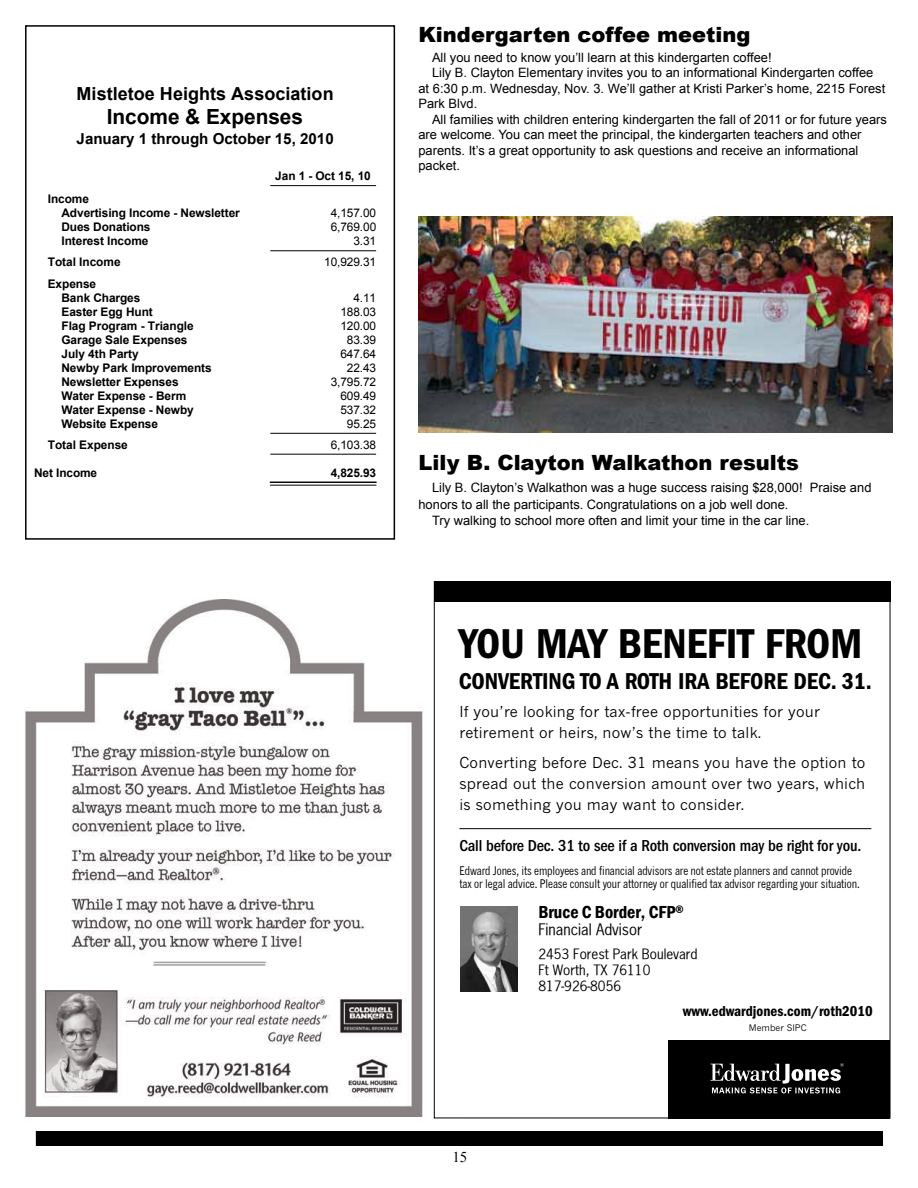
<style>
.page{position:relative;width:918px;height:1188px;background:#fff}
.page>*{position:absolute;margin:0;border:0;box-sizing:border-box;transform-origin:0 0}
.t1{font:43.2px "ITC Franklin Gothic Std Dm Cd";letter-spacing:-.005em;color:#000}
.t2{font:23.85px "ITC Franklin Gothic Std Dm Cd";letter-spacing:-.005em;color:#000}
.t3{font:900 21px "Arial";color:#000}
.t4{font:700 20.85px "Arial";letter-spacing:-.005em;color:#000}
.t5{font:700 18px "Arial";color:#000}
.t6{font:600 condensed 17.85px "Franklin Gothic";color:#000}
.t7{font:500 condensed 16.35px "ITC Franklin Gothic Std";letter-spacing:-.01em;color:#000}
.t8{font:700 15.15px "Arial";color:#000}
.t9{font:15px "Times New Roman";color:#000}
.t10{font:14.85px/20.9px "News Gothic MT Pro";letter-spacing:.015em;color:#000}
.t11{font:14.85px "ITC Franklin Gothic Std Dm Cd";color:#000}
.t12{font:14.85px "News Gothic";color:#000}
.t13{font:13.5px/16.4px "News Gothic";color:#000}
.t14{font:12.9px "Arial";color:#000}
.t15{font:condensed 12px/13.5px "News Gothic MT Pro";letter-spacing:-.005em;color:#000}
.t16{font:700 11.85px/14.1px "Arial";letter-spacing:-.005em;color:#000}
.t17{font:11.85px "Arial";letter-spacing:-.01em;color:#000}
.t18{font:9px "News Gothic MT Pro";color:#000}
</style>
<div class="page">
<div style="left:36px;top:1131px;width:847px;height:15px;background:#000"></div>
<img style="left:25px;top:600px;width:398px;height:516px">
<div style="left:434px;top:581px;width:456px;height:21px;background:#000"></div>
<hr style="left:459px;top:828px;width:412px;height:1px;background:#000">
<div style="left:668px;top:1040px;width:221px;height:78px;background:#000"></div>
<svg style="left:710px;top:1063px;width:134px;height:30px"></svg>
<img style="left:461px;top:907px;width:56px;height:85px">
<img style="left:418px;top:216px;width:475px;height:217px">
<hr style="left:270px;top:185px;width:106px;height:1px;background:#000">
<hr style="left:270px;top:251px;width:106px;height:1px;background:#000">
<hr style="left:270px;top:433px;width:106px;height:1px;background:#000">
<hr style="left:270px;top:454px;width:106px;height:1px;background:#000">
<hr style="left:270px;top:482px;width:106px;height:1px;background:#000">
<hr style="left:270px;top:485px;width:106px;height:1px;background:#000">
<div style="left:25px;top:25px;width:370px;height:515px;border:2px solid #000"></div>
<h3 class="t5" style="left:77px;top:82px;width:259px">Mistletoe Heights Association</h3>
<h3 class="t4" style="left:107px;top:103px;width:198px">Income &amp; Expenses</h3>
<p class="t8" style="left:77px;top:128px;width:259px">January 1 through October 15, 2010</p>
<p class="t16" style="left:61px;top:192px;width:180px;text-indent:-14px">Income<br>Advertising Income - Newsletter</p>
<p class="t16" style="left:275px;top:169px;width:97px">Jan 1 - Oct 15, 10</p>
<p class="t17" style="left:331px;top:205px;width:47px">4,157.00</p>
<p class="t16" style="left:62px;top:221px;width:91px">Dues Donations</p>
<p class="t17" style="left:331px;top:219px;width:47px">6,769.00</p>
<p class="t16" style="left:62px;top:235px;width:88px">Interest Income</p>
<p class="t17" style="left:353px;top:233px;width:24px">3.31</p>
<p class="t16" style="left:48px;top:255px;width:74px">Total Income</p>
<p class="t17" style="left:324px;top:254px;width:53px">10,929.31</p>
<p class="t16" style="left:61px;top:277px;width:80px;text-indent:-14px">Expense<br>Bank Charges</p>
<p class="t17" style="left:353px;top:290px;width:24px">4.11</p>
<p class="t16" style="left:61px;top:305px;width:93px">Easter Egg Hunt</p>
<p class="t17" style="left:340px;top:304px;width:37px">188.03</p>
<p class="t16" style="left:61px;top:319px;width:134px">Flag Program - Triangle</p>
<p class="t17" style="left:340px;top:318px;width:37px">120.00</p>
<p class="t16" style="left:61px;top:333px;width:128px">Garage Sale Expenses</p>
<p class="t17" style="left:347px;top:332px;width:31px">83.39</p>
<p class="t16" style="left:61px;top:347px;width:79px">July 4th Party</p>
<p class="t17" style="left:340px;top:346px;width:37px">647.64</p>
<p class="t16" style="left:61px;top:361px;width:152px">Newby Park Improvements</p>
<p class="t17" style="left:347px;top:360px;width:31px">22.43</p>
<p class="t16" style="left:61px;top:375px;width:119px">Newsletter Expenses</p>
<p class="t17" style="left:331px;top:374px;width:47px">3,795.72</p>
<p class="t16" style="left:62px;top:389px;width:126px">Water Expense - Berm</p>
<p class="t17" style="left:341px;top:388px;width:37px">609.49</p>
<p class="t16" style="left:62px;top:403px;width:134px">Water Expense - Newby</p>
<p class="t17" style="left:341px;top:402px;width:37px">537.32</p>
<p class="t16" style="left:62px;top:417px;width:98px">Website Expense</p>
<p class="t17" style="left:347px;top:416px;width:31px">95.25</p>
<p class="t16" style="left:48px;top:438px;width:82px">Total Expense</p>
<p class="t17" style="left:331px;top:437px;width:47px">6,103.38</p>
<p class="t16" style="left:34px;top:466px;width:65px">Net Income</p>
<p class="t16" style="left:331px;top:466px;width:47px">4,825.93</p>
<h3 class="t3" style="left:418px;top:19px;width:333px">Kindergarten coffee meeting</h3>
<p class="t14" style="left:432px;top:49px;width:341px">All you need to know you’ll learn at this kindergarten coffee!</p>
<p class="t14" style="left:432px;top:65px;width:443px">Lily B. Clayton Elementary invites you to an informational Kindergarten coffee</p>
<p class="t14" style="left:418px;top:80px;width:468px">at 6:30 p.m. Wednesday, Nov. 3. We’ll gather at Kristi Parker’s home, 2215 Forest</p>
<p class="t14" style="left:418px;top:95px;width:60px">Park Blvd.</p>
<p class="t14" style="left:432px;top:111px;width:457px">All families with children entering kindergarten the fall of 2011 or for future years</p>
<p class="t14" style="left:418px;top:126px;width:445px">are welcome. You can meet the principal, the kindergarten teachers and other</p>
<p class="t14" style="left:418px;top:142px;width:442px">parents. It’s a great opportunity to ask questions and receive an informational</p>
<p class="t14" style="left:418px;top:157px;width:43px">packet.</p>
<h3 class="t3" style="left:418px;top:447px;width:382px">Lily B. Clayton Walkathon results</h3>
<p class="t14" style="left:432px;top:479px;width:441px">Lily B. Clayton’s Walkathon was a huge success raising $28,000! Praise and</p>
<p class="t14" style="left:418px;top:496px;width:371px">honors to all the participants. Congratulations on a job well done.</p>
<p class="t14" style="left:432px;top:512px;width:379px">Try walking to school more often and limit your time in the car line.</p>
<h1 class="t1" style="left:459px;top:619px;width:405px">YOU MAY BENEFIT FROM</h1>
<h2 class="t2" style="left:459px;top:667px;width:415px">CONVERTING TO A ROTH IRA BEFORE DEC. 31.</h2>
<p class="t10" style="left:459px;top:701px;width:362px">If you’re looking for tax-free opportunities for your retirement or heirs, now’s the time to talk.</p>
<p class="t10" style="left:459px;top:752px;width:408px;text-align:justify">Converting before Dec. 31 means you have the option to spread out the conversion amount over two years, which is something you may want to consider.</p>
<p class="t7" style="left:459px;top:836px;width:403px">Call before Dec. 31 to see if a Roth conversion may be right for you.</p>
<p class="t15" style="left:459px;top:864px;width:402px">Edward Jones, its employees and financial advisors are not estate planners and cannot provide tax or legal advice. Please consult your attorney or qualified tax advisor regarding your situation.</p>
<h3 class="t6" style="left:538px;top:900px;width:147px">Bruce C Border, CFP®</h3>
<p class="t12" style="left:538px;top:920px;width:105px">Financial Advisor</p>
<p class="t13" style="left:538px;top:945px;width:161px">2453 Forest Park Boulevard<br>Ft Worth, TX 76110<br>817-926-8056</p>
<p class="t11" style="left:683px;top:1003px;width:191px">WWW.EDWARDJONES.COM/ROTH2010</p>
<p class="t18" style="left:749px;top:1022px;width:59px">Member SIPC</p>
<p class="t9" style="left:452px;top:1147px;width:16px">15</p>
</div>
